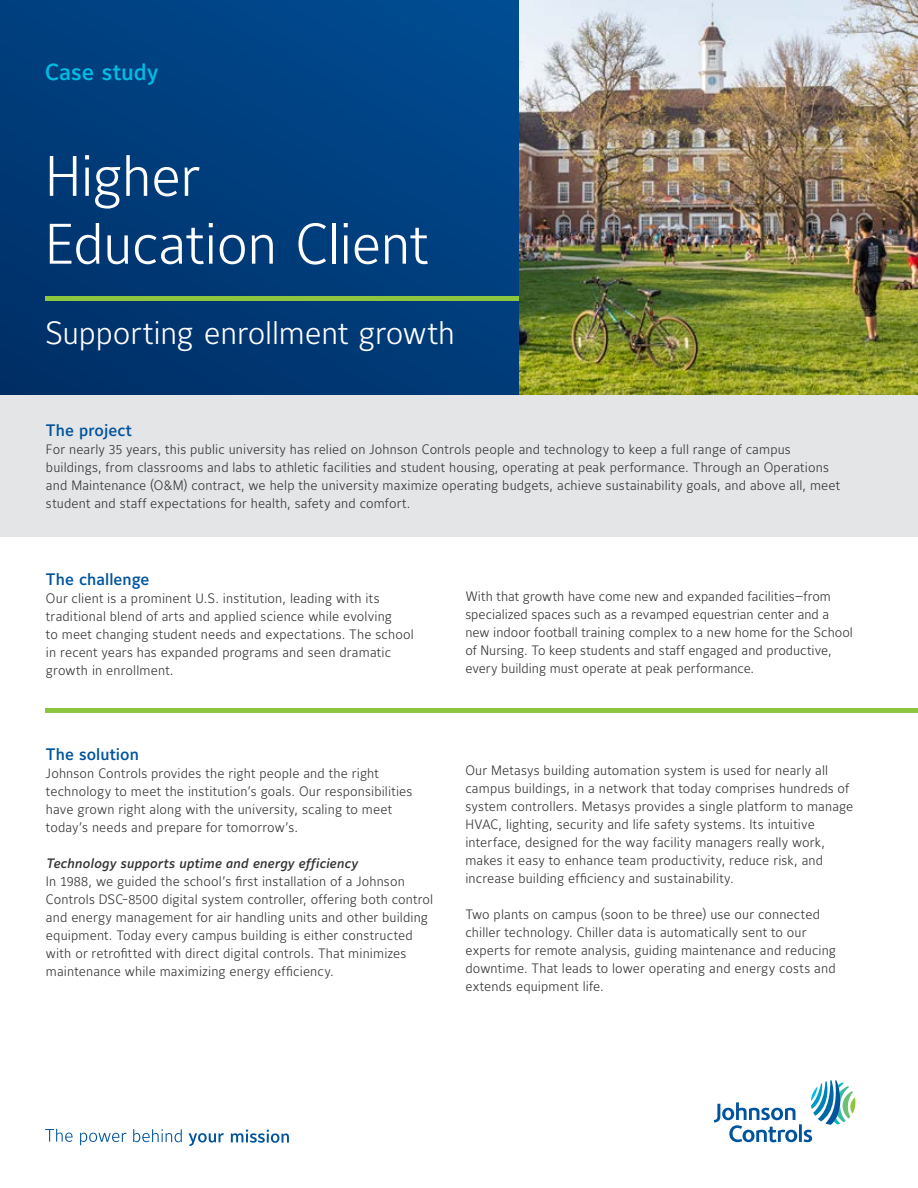
<style>
.page{position:relative;width:918px;height:1188px;background:#fff}
.page>*{position:absolute;margin:0;border:0;box-sizing:border-box;transform-origin:0 0}
.t1{font:300 56.55px/67.8px "Maurea Jci Lf ML";letter-spacing:-.01em;color:#fff}
.t2{font:300 31.8px "Maurea Jci Lf ML";letter-spacing:-.005em;color:#fff}
.t3{font:500 22.95px "Maurea Jci Lf ML";color:#00bce4}
.t4{font:500 16.5px "Maurea Jci Lf ML";color:#00549e}
.t5{font:300 13.5px/18px "Maurea Jci Lf ML";letter-spacing:.01em;color:#333334}
.t6{font:13.5px "Maurea Medium Italic Lf";letter-spacing:.01em;color:#333334}
</style>
<div class="page">
<div style="left:0;top:394px;width:918px;height:143px;background:#e4e5e6"></div>
<div style="left:0;top:0;width:554px;height:394px;background:linear-gradient(to right,#003671,#004588)"></div>
<svg style="left:714px;top:1080px;width:141px;height:62px"></svg>
<svg style="left:45px;top:1129px;width:28px;height:13px"></svg>
<svg style="left:80px;top:1133px;width:47px;height:12px"></svg>
<svg style="left:133px;top:1129px;width:49px;height:13px"></svg>
<svg style="left:189px;top:1133px;width:35px;height:13px"></svg>
<svg style="left:231px;top:1130px;width:58px;height:13px"></svg>
<div style="left:45px;top:296px;width:873px;height:5px;background:#8dc63f"></div>
<div style="left:45px;top:708px;width:873px;height:5px;background:#8dc63f"></div>
<img style="left:519px;top:0;width:399px;height:394px">
<h3 class="t3" style="left:45px;top:58px;width:115px">Case study</h3>
<h1 class="t1" style="left:45px;top:141px;width:385px">Higher<br>Education Client</h1>
<h2 class="t2" style="left:45px;top:313px;width:412px">Supporting enrollment growth</h2>
<p class="t4" style="left:46px;top:420px;width:88px">The project</p>
<p class="t5" style="left:46px;top:440px;width:796px">For nearly 35 years, this public university has relied on Johnson Controls people and technology to keep a full range of campus buildings, from classrooms and labs to athletic facilities and student housing, operating at peak performance. Through an Operations and Maintenance (O&amp;M) contract, we help the university maximize operating budgets, achieve sustainability goals, and above all, meet student and staff expectations for health, safety and comfort.</p>
<p class="t4" style="left:46px;top:569px;width:105px">The challenge</p>
<p class="t5" style="left:46px;top:589px;width:369px">Our client is a prominent U.S. institution, leading with its traditional blend of arts and applied science while evolving<br>to meet changing student needs and expectations. The school in recent years has expanded programs and seen dramatic growth in enrollment.</p>
<p class="t5" style="left:465px;top:587px;width:389px">With that growth have come new and expanded facilities—from specialized spaces such as a revamped equestrian center and a new indoor football training complex to a new home for the School of Nursing. To keep students and staff engaged and productive, every building must operate at peak performance.</p>
<p class="t4" style="left:46px;top:744px;width:94px">The solution</p>
<p class="t5" style="left:46px;top:764px;width:368px">Johnson Controls provides the right people and the right technology to meet the institution’s goals. Our responsibilities have grown right along with the university, scaling to meet today’s needs and prepare for tomorrow’s.</p>
<p class="t6" style="left:46px;top:855px;width:313px">Technology supports uptime and energy efficiency</p>
<p class="t5" style="left:46px;top:872px;width:389px">In 1988, we guided the school’s first installation of a Johnson Controls DSC-8500 digital system controller, offering both control and energy management for air handling units and other building equipment. Today every campus building is either constructed with or retrofitted with direct digital controls. That minimizes maintenance while maximizing energy efficiency.</p>
<p class="t5" style="left:465px;top:761px;width:390px">Our Metasys building automation system is used for nearly all campus buildings, in a network that today comprises hundreds of system controllers. Metasys provides a single platform to manage HVAC, lighting, security and life safety systems. Its intuitive interface, designed for the way facility managers really work, makes it easy to enhance team productivity, reduce risk, and increase building efficiency and sustainability.</p>
<p class="t5" style="left:465px;top:905px;width:372px">Two plants on campus (soon to be three) use our connected chiller technology. Chiller data is automatically sent to our experts for remote analysis, guiding maintenance and reducing downtime. That leads to lower operating and energy costs and extends equipment life.</p>
</div>
